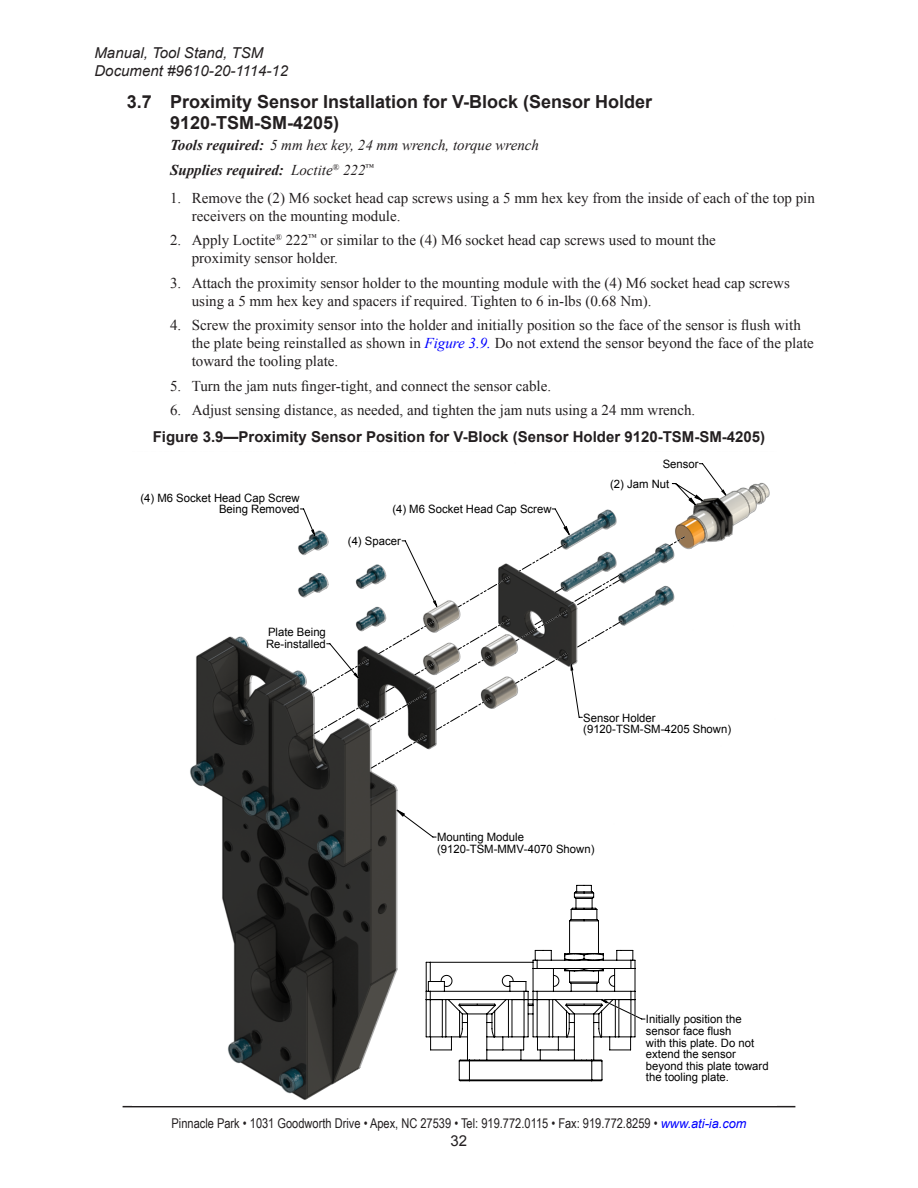
<style>
.page{position:relative;width:918px;height:1188px;background:#fff}
.page>*{position:absolute;margin:0;border:0;box-sizing:border-box;transform-origin:0 0}
.t1{font:700 18px/21.6px "Arial";color:#231f20}
.t2{font:15px/18px "Times New Roman";color:#231f20}
.t3{font:700 15px "Arial";color:#231f20}
.Tools_required_2{font:italic 15px "Times New Roman";color:#231f20}
.t4{font:italic 15px/18px "Arial";color:#231f20}
.Supplies_required_2{font:italic 700 15px "Times New Roman";color:#231f20}
.t5{font:15px "Arial";color:#231f20}
.t6{font:13.5px "Arial Narrow";color:#231f20}
.t7{font:11.55px/11.6px "Arial";color:#000}
.s1{font-weight:700}
.s2{font-weight:400}
.s3{font-style:italic;color:#00f}
.s4{font-family:"Arial";font-style:italic;font-size:12.75px;color:#00f}
</style>
<div class="page">
<hr style="left:123px;top:1106px;width:672px;height:1px;background:#231f20">
<svg style="left:191px;top:483px;width:578px;height:616px"></svg>
<svg style="left:300px;top:463px;width:426px;height:374px"></svg>
<svg style="left:312px;top:490px;width:414px;height:326px"></svg>
<svg style="left:668px;top:535px;width:18px;height:12px"></svg>
<svg style="left:311px;top:542px;width:312px;height:228px"></svg>
<svg style="left:425px;top:885px;width:221px;height:197px"></svg>
<p class="t4" style="left:94px;top:44px;width:195px">Manual, Tool Stand, TSM<br>Document #9610-20-1114-12</p>
<p class="t1" style="left:170px;top:91px;width:484px;text-indent:-43px">3.7 Proximity Sensor Installation for V-Block (Sensor Holder<br>9120-TSM-SM-4205)</p>
<p class="Tools_required_2" style="left:170px;top:135px;width:371px"><span class="s1">Tools required:</span> 5 mm hex key, 24 mm wrench, torque wrench</p>
<p class="Supplies_required_2" style="left:170px;top:159px;width:206px">Supplies required: <span class="s2">Loctite</span><sup>®</sup> <span class="s2">222</span><sup>™</sup></p>
<p class="t2" style="left:192px;top:188px;width:625px;text-indent:-22px">1. Remove the (2) M6 socket head cap screws using a 5 mm hex key from the inside of each of the top pin receivers on the mounting module.</p>
<p class="t2" style="left:192px;top:231px;width:526px;text-indent:-22px">2. Apply Loctite<sup>®</sup> 222<sup>™</sup> or similar to the (4) M6 socket head cap screws used to mount the proximity sensor holder.</p>
<p class="t2" style="left:192px;top:273px;width:600px;text-indent:-22px">3. Attach the proximity sensor holder to the mounting module with the (4) M6 socket head cap screws using a 5 mm hex key and spacers if required. Tighten to 6 in-lbs (0.68 Nm).</p>
<p class="t2" style="left:192px;top:316px;width:624px;text-indent:-22px">4. Screw the proximity sensor into the holder and initially position so the face of the sensor is flush with the plate being reinstalled as shown in <span class="s3">Figure 3.9.</span> Do not extend the sensor beyond the face of the plate toward the tooling plate.</p>
<p class="t2" style="left:170px;top:376px;width:383px">5. Turn the jam nuts finger-tight, and connect the sensor cable.</p>
<p class="t2" style="left:170px;top:401px;width:527px">6. Adjust sensing distance, as needed, and tighten the jam nuts using a 24 mm wrench.</p>
<p class="t3" style="left:153px;top:427px;width:614px">Figure 3.9—Proximity Sensor Position for V-Block (Sensor Holder 9120-TSM-SM-4205)</p>
<p class="t7" style="left:663px;top:458px;width:37px">Sensor</p>
<p class="t7" style="left:140px;top:492px;width:161px;text-align:right">(4) M6 Socket Head Cap Screw<br>Being Removed</p>
<p class="t7" style="left:392px;top:503px;width:161px">(4) M6 Socket Head Cap Screw</p>
<p class="t7" style="left:348px;top:535px;width:54px">(4) Spacer</p>
<p class="t7" style="left:266px;top:627px;width:61px">Plate Being<br>Re-installed</p>
<p class="t7" style="left:610px;top:478px;width:61px">(2) Jam Nut</p>
<p class="t7" style="left:583px;top:712px;width:149px">Sensor Holder (9120-TSM-SM-4205 Shown)</p>
<p class="t7" style="left:437px;top:832px;width:159px">Mounting Module (9120-TSM-MMV-4070 Shown)</p>
<p class="t7" style="left:646px;top:1014px;width:124px">Initially position the sensor face flush<br>with this plate. Do not extend the sensor beyond this plate toward the tooling plate.</p>
<p class="t6" style="left:172px;top:1114px;width:576px">Pinnacle Park • 1031 Goodworth Drive • Apex, NC 27539 • Tel: 919.772.0115 • Fax: 919.772.8259 • <span class="s4">www.ati-ia.com</span></p>
<p class="t5" style="left:451px;top:1131px;width:18px">32</p>
</div>
